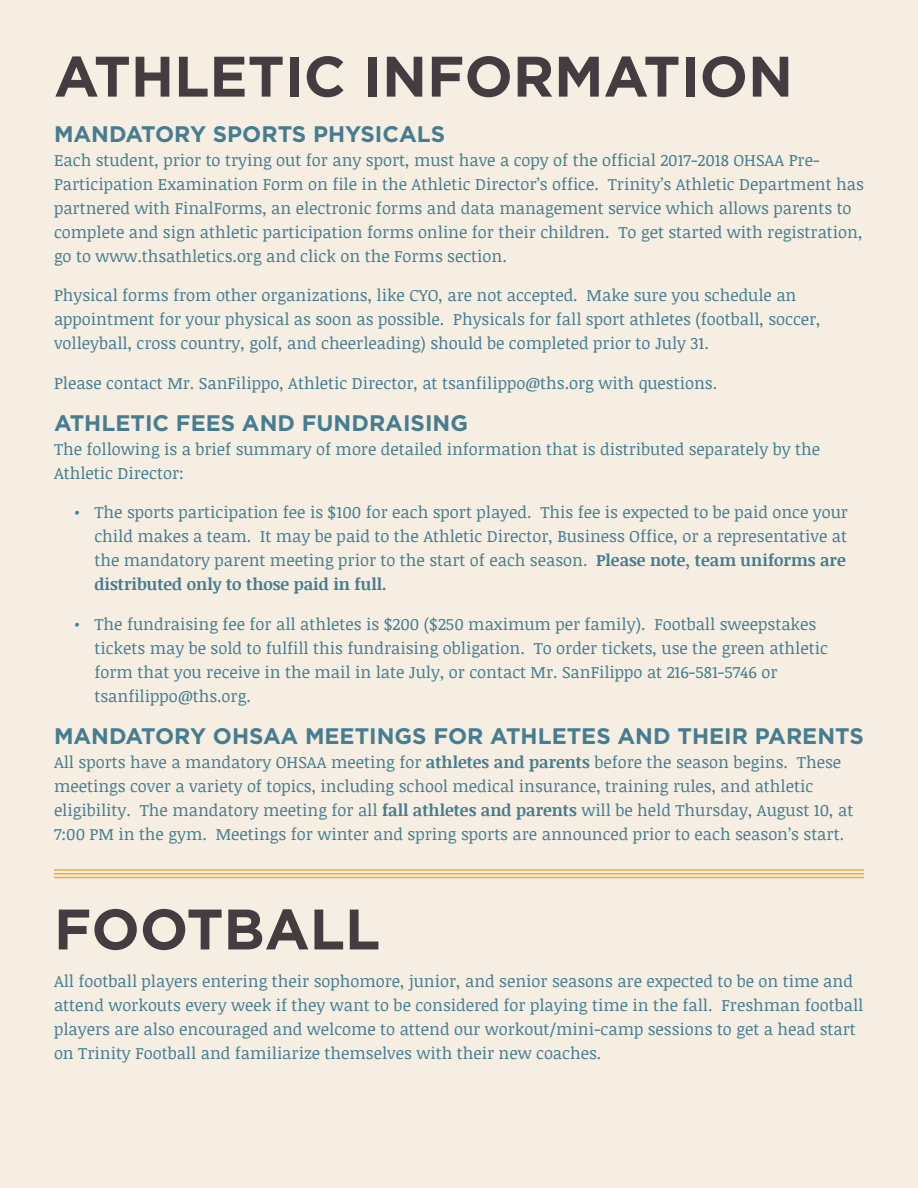
<style>
.page{position:relative;width:918px;height:1188px;background:#f6eee2}
.page>*{position:absolute;margin:0;border:0;box-sizing:border-box;transform-origin:0 0}
.t1{font:700 57px "Gotham";color:#433d42}
.t2{font:700 22.5px "Gotham";color:#467d90}
.t3{font:16.5px/24px "Noticia Text";color:#467d90}
.s1{font-weight:700}
</style>
<div class="page">
<hr style="left:54px;top:869px;width:810px;height:2px;background:#e7ac46">
<hr style="left:54px;top:873px;width:810px;height:2px;background:#e7ac46">
<hr style="left:54px;top:877px;width:810px;height:1px;background:#e7ac46">
<h1 class="t1" style="left:54px;top:43px;width:741px">ATHLETIC INFORMATION</h1>
<h2 class="t2" style="left:54px;top:121px;width:393px">MANDATORY SPORTS PHYSICALS</h2>
<p class="t3" style="left:54px;top:147px;width:812px">Each student, prior to trying out for any sport, must have a copy of the official 2017-2018 OHSAA Pre-Participation Examination Form on file in the Athletic Director’s office. Trinity’s Athletic Department has partnered with FinalForms, an electronic forms and data management service which allows parents to complete and sign athletic participation forms online for their children. To get started with registration, go to www.thsathletics.org and click on the Forms section.</p>
<p class="t3" style="left:54px;top:283px;width:768px">Physical forms from other organizations, like CYO, are not accepted. Make sure you schedule an appointment for your physical as soon as possible. Physicals for fall sport athletes (football, soccer, volleyball, cross country, golf, and cheerleading) should be completed prior to July 31.</p>
<p class="t3" style="left:54px;top:371px;width:665px">Please contact Mr. SanFilippo, Athletic Director, at tsanfilippo@ths.org with questions.</p>
<h2 class="t2" style="left:54px;top:410px;width:416px">ATHLETIC FEES AND FUNDRAISING</h2>
<p class="t3" style="left:54px;top:436px;width:768px">The following is a brief summary of more detailed information that is distributed separately by the<br>Athletic Director:</p>
<p class="t3" style="left:94px;top:500px;width:755px;text-indent:-20px">• The sports participation fee is $100 for each sport played. This fee is expected to be paid once your child makes a team. It may be paid to the Athletic Director, Business Office, or a representative at the mandatory parent meeting prior to the start of each season. <span class="s1">Please note, team uniforms are distributed only to those paid in full.</span></p>
<p class="t3" style="left:94px;top:612px;width:735px;text-indent:-20px">• The fundraising fee for all athletes is $200 ($250 maximum per family). Football sweepstakes tickets may be sold to fulfill this fundraising obligation. To order tickets, use the green athletic form that you receive in the mail in late July, or contact Mr. SanFilippo at 216-581-5746 or tsanfilippo@ths.org.</p>
<h2 class="t2" style="left:54px;top:723px;width:811px">MANDATORY OHSAA MEETINGS FOR ATHLETES AND THEIR PARENTS</h2>
<p class="t3" style="left:54px;top:750px;width:801px">All sports have a mandatory OHSAA meeting for <span class="s1">athletes and parents</span> before the season begins. These meetings cover a variety of topics, including school medical insurance, training rules, and athletic eligibility. The mandatory meeting for all <span class="s1">fall athletes and parents</span> will be held Thursday, August 10, at 7:00 PM in the gym. Meetings for winter and spring sports are announced prior to each season’s start.</p>
<h1 class="t1" style="left:54px;top:896px;width:328px">FOOTBALL</h1>
<p class="t3" style="left:54px;top:969px;width:811px">All football players entering their sophomore, junior, and senior seasons are expected to be on time and attend workouts every week if they want to be considered for playing time in the fall. Freshman football players are also encouraged and welcome to attend our workout/mini-camp sessions to get a head start on Trinity Football and familiarize themselves with their new coaches.</p>
</div>
